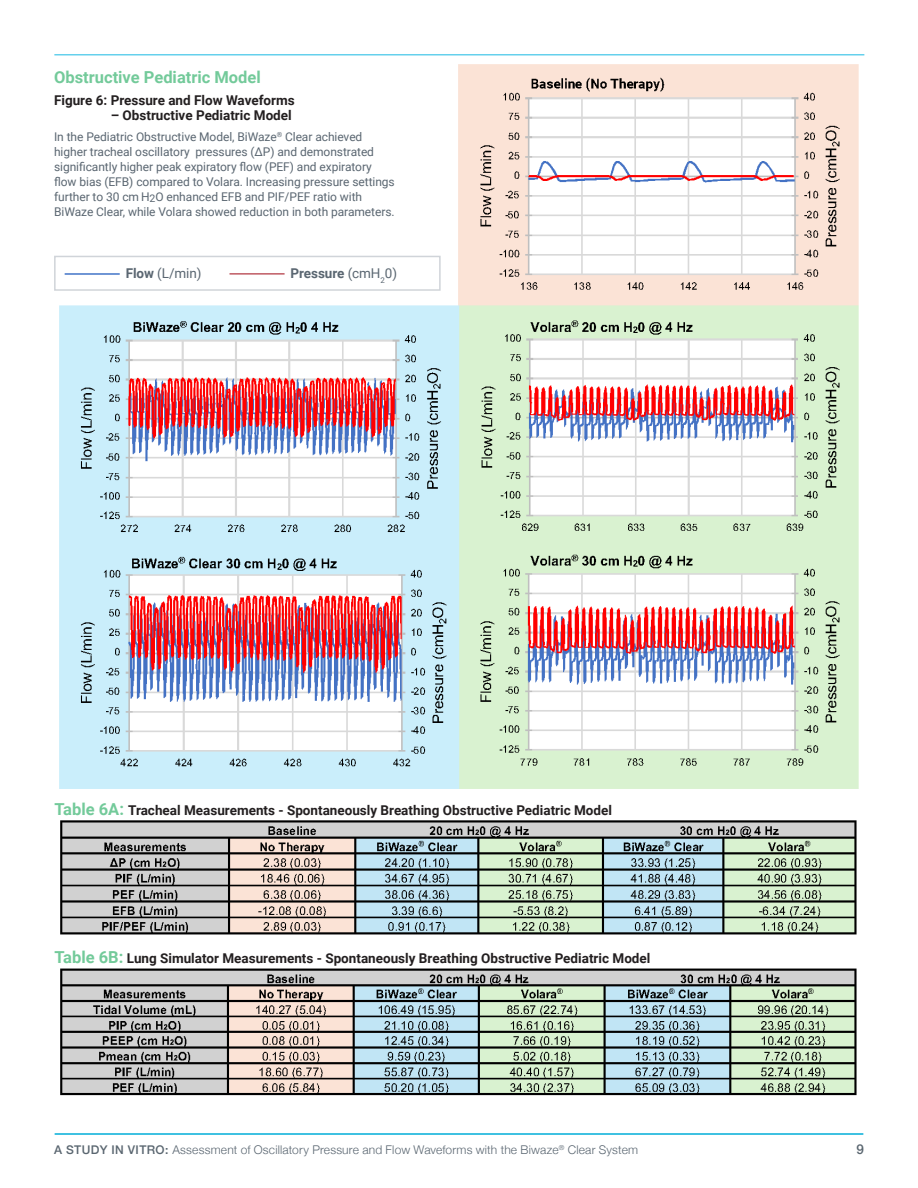
<style>
.page{position:relative;width:918px;height:1188px;background:#fff}
.page>*{position:absolute;margin:0;border:0;box-sizing:border-box;transform-origin:0 0}
.Chart_Headings_1{font:700 16.5px "Roboto";color:#73ca9a}
.Chart_Headings_1-2{font:700 13.5px "Roboto";color:#231f20}
.Body-9_12{font:700 13.5px "Roboto";letter-spacing:-.005em;color:#5a6671}
.Body-9_12-2{font:13.5px "Roboto";color:#5a6671}
.t1{font:500 13.5px "Helvetica Neue";color:#5a6670}
.Body-9_12-3{font:12px/15px "Roboto";letter-spacing:-.005em;color:#5a6671}
.t2{font:300 12px "Helvetica Neue";letter-spacing:.015em;color:#5a6671}
.s1{font-weight:700}
.s2{font-weight:400}
.s3{font-size:16.5px;color:#73ca9a}
.s4{font-weight:500;color:#5a6670}
</style>
<div class="page">
<hr style="left:55px;top:1133px;width:808px;height:2px;background:#00add8">
<img style="left:54px;top:64px;width:805px;height:1032px">
<hr style="left:54px;top:54px;width:810px;height:2px;background:#65d0ec">
<hr style="left:65px;top:273px;width:55px;height:2px;background:#4174c7">
<hr style="left:230px;top:273px;width:55px;height:2px;background:#bf5a62">
<div style="left:54px;top:256px;width:387px;height:35px;border:2px solid #d0d4d9"></div>
<p class="Chart_Headings_1" style="left:54px;top:66px;width:208px">Obstructive Pediatric Model</p>
<p class="Chart_Headings_1-2" style="left:54px;top:91px;width:242px">Figure 6: Pressure and Flow Waveforms</p>
<p class="Chart_Headings_1-2" style="left:111px;top:106px;width:183px">– Obstructive Pediatric Model</p>
<p class="Body-9_12-3" style="left:54px;top:129px;width:342px">In the Pediatric Obstructive Model, BiWaze<sup>®</sup> Clear achieved higher tracheal oscillatory pressures (ΔP) and demonstrated significantly higher peak expiratory flow (PEF) and expiratory flow bias (EFB) compared to Volara. Increasing pressure settings further to 30 cm H<sub>2</sub>O enhanced EFB and PIF/PEF ratio with BiWaze Clear, while Volara showed reduction in both parameters.</p>
<p class="Body-9_12-2" style="left:126px;top:264px;width:77px"><span class="s1">Flow</span> (L/min)</p>
<p class="Body-9_12" style="left:291px;top:264px;width:108px">Pressure <span class="s2">(cmH</span><sub>2</sub><span class="s2">0)</span></p>
<p class="Chart_Headings_1-2" style="left:54px;top:800px;width:559px"><span class="s3">Table 6A:</span> Tracheal Measurements - Spontaneously Breathing Obstructive Pediatric Model</p>
<p class="Chart_Headings_1-2" style="left:54px;top:949px;width:598px"><span class="s3">Table 6B:</span> Lung Simulator Measurements - Spontaneously Breathing Obstructive Pediatric Model</p>
<p class="t2" style="left:54px;top:1140px;width:586px"><span class="s4">A STUDY IN VITRO:</span> Assessment of Oscillatory Pressure and Flow Waveforms with the Biwaze<sup>®</sup> Clear System</p>
<p class="t1" style="left:856px;top:1139px;width:9px">9</p>
</div>
